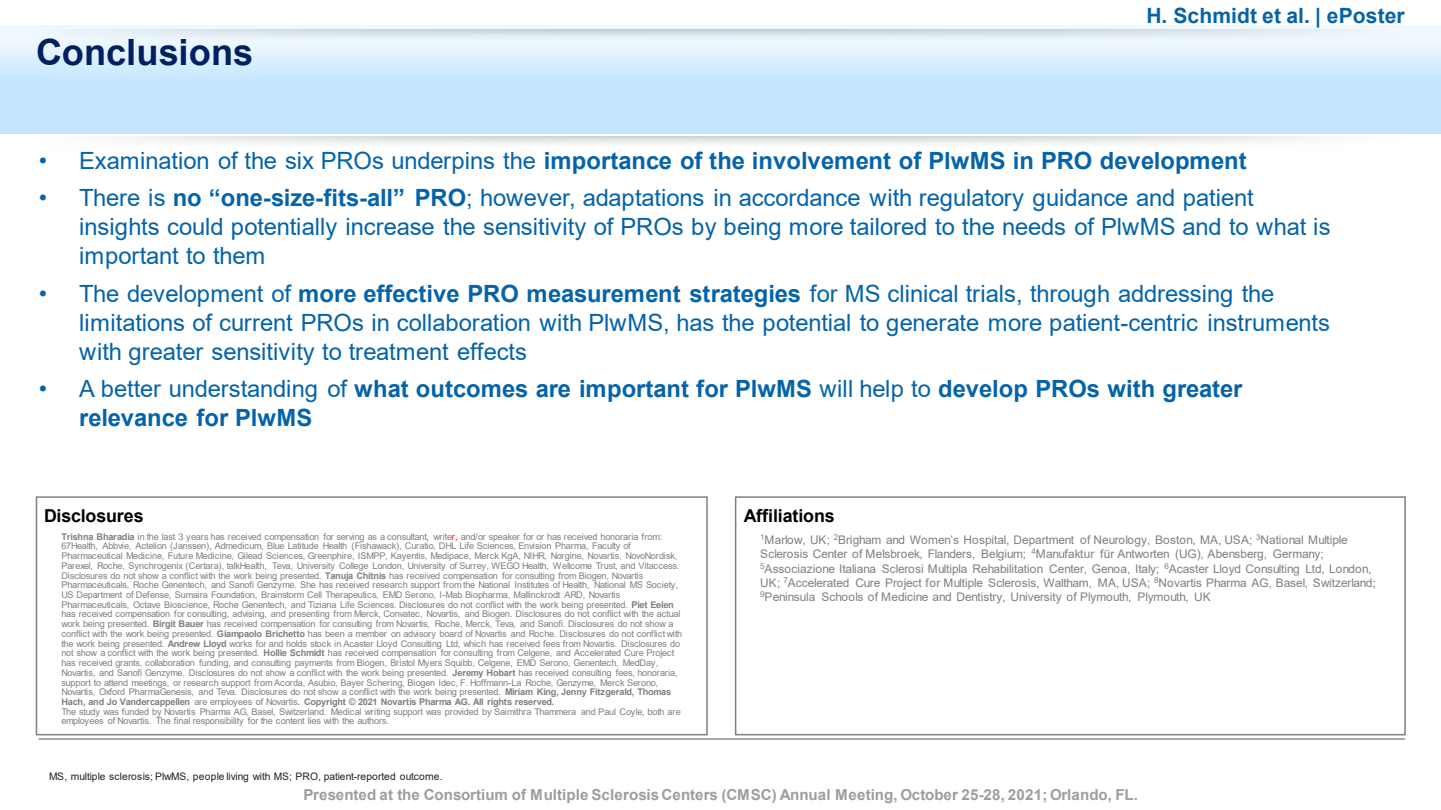
<style>
.page{position:relative;width:1441px;height:810px;background:#fff}
.page>*{position:absolute;margin:0;border:0;box-sizing:border-box;transform-origin:0 0}
.t1{font:700 36.15px "Arial";color:#002060}
.t2{font:23.7px/29px "Arial";letter-spacing:-.005em;color:#0563aa}
.t3{font:700 23.7px/28.7px "Arial";letter-spacing:.005em;color:#0563aa}
.t4{font:700 21px "Arial";letter-spacing:.005em;color:#0563aa}
.t5{font:700 17.85px "Arial";letter-spacing:-.005em;color:#000}
.t6{font:700 15.15px "Arial";color:#9d9d9c}
.t7{font:11.85px/14.2px "Arial";letter-spacing:-.005em;color:#7f7f7f}
.t8{font:10.2px "Arial";letter-spacing:-.01em;color:#231f20}
.t9{font:9.15px/9.8px "Arial";letter-spacing:-.025em;color:#7f7f7f}
.s1{font-weight:400}
.s2{font-weight:700}
.s3{color:#f00}
</style>
<div class="page">
<div style="left:0;top:26px;width:1440px;height:108px;background:linear-gradient(to bottom,#edf7ff,#b5defe)"></div>
<img style="left:36px;top:29px;width:1357px;height:19px">
<div style="left:36px;top:496px;width:671px;height:239px;border:2px solid #7f7f7f"></div>
<div style="left:734px;top:496px;width:671px;height:239px;border:2px solid #7f7f7f"></div>
<hr style="left:39px;top:739px;width:1365px;height:1px;background:#44546a">
<p class="t1" style="left:36px;top:27px;width:219px">Conclusions</p>
<h3 class="t4" style="left:1146px;top:1px;width:260px">H. Schmidt et al. | ePoster</h3>
<p class="t3" style="left:39px;top:146px;width:1209px"><span class="s1">• Examination of the six PROs underpins the</span> importance of the involvement of PlwMS in PRO development</p>
<p class="t2" style="left:79px;top:183px;width:1252px;text-indent:-40px">• There is <span class="s2">no “one-size-fits-all” PRO</span>; however, adaptations in accordance with regulatory guidance and patient insights could potentially increase the sensitivity of PROs by being more tailored to the needs of PlwMS and to what is important to them</p>
<p class="t2" style="left:79px;top:279px;width:1252px;text-indent:-41px">• The development of <span class="s2">more effective PRO measurement strategies</span> for MS clinical trials, through addressing the limitations of current PROs in collaboration with PlwMS, has the potential to generate more patient-centric instruments with greater sensitivity to treatment effects</p>
<p class="t3" style="left:79px;top:375px;width:1164px;text-indent:-40px"><span class="s1">• A better understanding of</span> what outcomes are important for PlwMS <span class="s1">will help to</span> develop PROs with greater relevance for PlwMS</p>
<p class="t5" style="left:44px;top:503px;width:101px">Disclosures</p>
<p class="t5" style="left:743px;top:503px;width:92px">Affiliations</p>
<p class="t9" style="left:61px;top:532px;width:622px"><span class="s2">Trishna Bharadia</span> in the last 3 years has received compensation for serving as a consultant, write<span class="s3">r,</span> and/or speaker for or has received honoraria from:<br>67Health, Abbvie, Actelion (Janssen), Admedicum, Blue Latitude Health (Fishawack), Curatio, DHL Life Sciences, Envision Pharma, Faculty of Pharmaceutical Medicine, Future Medicine, Gilead Sciences, Greenphire, ISMPP, Kayentis, Medipace, Merck KgA, NIHR, Norgine, Novartis, NovoNordisk, Parexel, Roche, Synchrogenix (Certara), talkHealth, Teva, University College London, University of Surrey, WEGO Health, Wellcome Trust, and Vitaccess.<br>Disclosures do not show a conflict with the work being presented. <span class="s2">Tanuja Chitnis</span> has received compensation for consulting from Biogen, Novartis Pharmaceuticals, Roche Genentech, and Sanofi Genzyme. She has received research support from the National Institutes of Health, National MS Society, US Department of Defense, Sumaira Foundation, Brainstorm Cell Therapeutics, EMD Serono, I-Mab Biopharma, Mallinckrodt ARD, Novartis Pharmaceuticals, Octave Bioscience, Roche Genentech, and Tiziana Life Sciences. Disclosures do not conflict with the work being presented. <span class="s2">Piet Eelen </span>has received compensation for consulting, advising, and presenting from Merck, Convatec, Novartis, and Biogen. Disclosures do not conflict with the actual work being presented. <span class="s2">Birgit Bauer</span> has received compensation for consulting from Novartis, Roche, Merck, Teva, and Sanofi. Disclosures do not show a conflict with the work being presented. <span class="s2">Giampaolo Brichetto</span> has been a member on advisory board of Novartis and Roche. Disclosures do not conflict with the work being presented. <span class="s2">Andrew Lloyd</span> works for and holds stock in Acaster Lloyd Consulting Ltd, which has received fees from Novartis. Disclosures do not show a conflict with the work being presented. <span class="s2">Hollie Schmidt</span> has received compensation for consulting from Celgene, and Accelerated Cure Project has received grants, collaboration funding, and consulting payments from Biogen, Bristol Myers Squibb, Celgene, EMD Serono, Genentech, MedDay, Novartis, and Sanofi Genzyme. Disclosures do not show a conflict with the work being presented. <span class="s2">Jeremy Hobart</span> has received consulting fees, honoraria, support to attend meetings, or research support from Acorda, Asubio, Bayer Schering, Biogen Idec, F. Hoffmann-La Roche, Genzyme, Merck Serono, Novartis, Oxford PharmaGenesis, and Teva. Disclosures do not show a conflict with the work being presented. <span class="s2">Miriam King, Jenny Fitzgerald, Thomas Hach, and Jo Vandercappellen</span> are employees of Novartis<span class="s2">. Copyright © 2021 Novartis Pharma AG. All rights reserved.</span></p>
<p class="t9" style="left:61px;top:707px;width:621px">The study was funded by Novartis Pharma AG, Basel, Switzerland. Medical writing support was provided by Saimithra Thammera and Paul Coyle, both are employees of Novartis. The final responsibility for the content lies with the authors.</p>
<p class="t7" style="left:760px;top:533px;width:617px"><sup>1</sup>Marlow, UK; <sup>2</sup>Brigham and Women’s Hospital, Department of Neurology, Boston, MA, USA; <sup>3</sup>National Multiple Sclerosis Center of Melsbroek, Flanders, Belgium; <sup>4</sup>Manufaktur für Antworten (UG), Abensberg, Germany; <sup>5</sup>Associazione Italiana Sclerosi Multipla Rehabilitation Center, Genoa, Italy; <sup>6</sup>Acaster Lloyd Consulting Ltd, London, UK; <sup>7</sup>Accelerated Cure Project for Multiple Sclerosis, Waltham, MA, USA; <sup>8</sup>Novartis Pharma AG, Basel, Switzerland; <sup>9</sup>Peninsula Schools of Medicine and Dentistry, University of Plymouth, Plymouth, UK</p>
<p class="t8" style="left:49px;top:770px;width:395px">MS, multiple sclerosis; PlwMS, people living with MS; PRO, patient-reported outcome.</p>
<p class="t6" style="left:303px;top:784px;width:836px">Presented at the Consortium of Multiple Sclerosis Centers (CMSC) Annual Meeting, October 25-28, 2021; Orlando, FL.</p>
</div>
